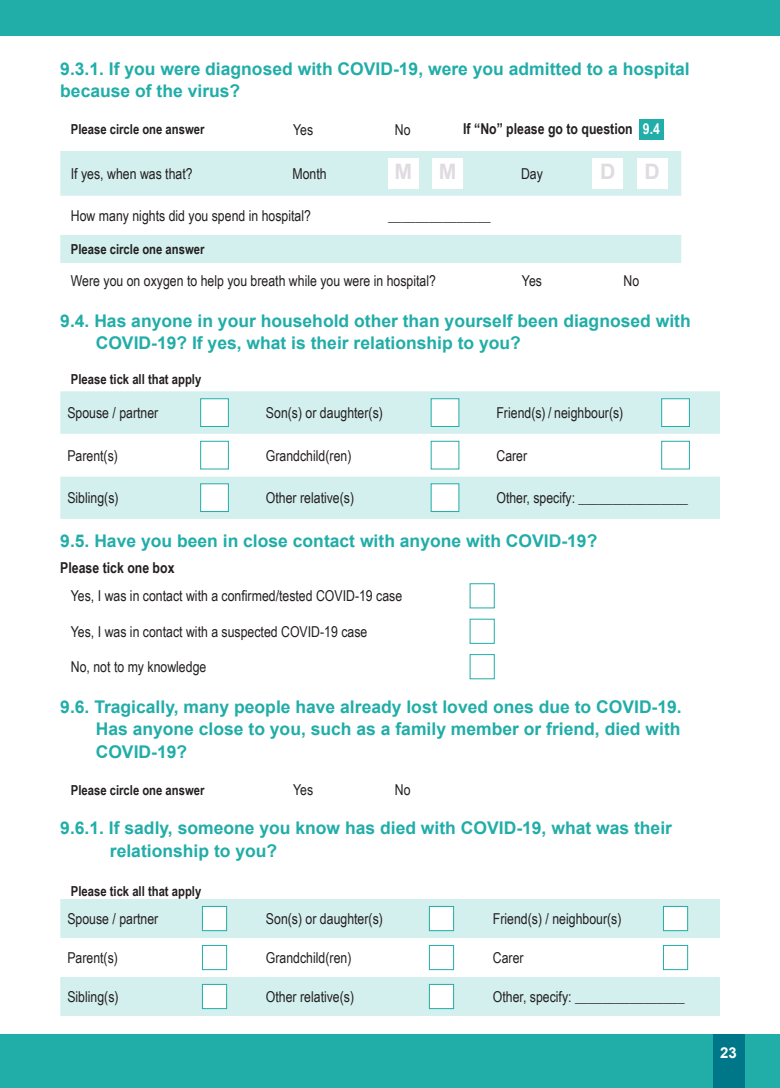
<style>
.page{position:relative;width:780px;height:1088px;background:#fff}
.page>*{position:absolute;margin:0;border:0;box-sizing:border-box;transform-origin:0 0}
.t1{font:700 21.25px "Arial";color:#e0dbe1}
.HEADING_1{font:700 17.5px/22.5px "Arial";color:#21ada8}
.TABLE_TEXT{font:15px "Arial Narrow";color:#231f20}
.TABLE_TEXT-2{font:700 15px "Arial Narrow";color:#231f20}
.Instruction{font:700 15px "Arial Narrow";color:#231f20}
.TABLE_TEXT-3{font:700 15px "Arial Narrow";color:#fff}
.t2{font:700 15px "Arial";color:#fff}
.TABLE_TEXT-4{font:700 13.75px "Arial Narrow";color:#231f20}
.Instruction-2{font:700 13.75px "Arial Narrow";color:#231f20}
</style>
<div class="page">
<div style="left:0;top:0;width:780px;height:35px;background:#21ada8"></div>
<div style="left:0;top:1035px;width:780px;height:53px;background:#21ada8"></div>
<div style="left:712px;top:1035px;width:32px;height:53px;background:#078"></div>
<div style="left:60px;top:151px;width:621px;height:45px;background:#d3efee"></div>
<div style="left:60px;top:235px;width:621px;height:28px;background:#d3efee"></div>
<div style="left:388px;top:158px;width:30px;height:31px;background:#fff"></div>
<div style="left:432px;top:158px;width:31px;height:31px;background:#fff"></div>
<div style="left:592px;top:158px;width:31px;height:31px;background:#fff"></div>
<div style="left:636px;top:158px;width:31px;height:31px;background:#fff"></div>
<div style="left:60px;top:391px;width:659px;height:128px;background:#d3efee"></div>
<svg style="left:60px;top:434px;width:659px;height:42px"></svg>
<div style="left:200px;top:398px;width:29px;height:29px;background:#fff;border:1px solid #21ada8"></div>
<div style="left:431px;top:398px;width:28px;height:29px;background:#fff;border:1px solid #21ada8"></div>
<div style="left:661px;top:398px;width:28px;height:29px;background:#fff;border:1px solid #21ada8"></div>
<div style="left:200px;top:441px;width:29px;height:28px;background:#fff;border:1px solid #21ada8"></div>
<div style="left:431px;top:441px;width:28px;height:28px;background:#fff"></div>
<div style="left:661px;top:441px;width:28px;height:28px;background:#fff;border:1px solid #21ada8"></div>
<div style="left:200px;top:483px;width:29px;height:29px;background:#fff;border:1px solid #21ada8"></div>
<div style="left:431px;top:483px;width:28px;height:29px;background:#fff;border:1px solid #21ada8"></div>
<div style="left:60px;top:899px;width:659px;height:117px;background:#d3efee"></div>
<svg style="left:60px;top:938px;width:659px;height:39px"></svg>
<div style="left:202px;top:906px;width:25px;height:25px;background:#fff;border:1px solid #21ada8"></div>
<div style="left:429px;top:906px;width:25px;height:25px;background:#fff;border:1px solid #21ada8"></div>
<div style="left:663px;top:906px;width:25px;height:25px;background:#fff;border:1px solid #21ada8"></div>
<div style="left:202px;top:945px;width:25px;height:25px;background:#fff;border:1px solid #21ada8"></div>
<div style="left:429px;top:945px;width:25px;height:25px;background:#fff;border:1px solid #21ada8"></div>
<div style="left:663px;top:945px;width:25px;height:25px;background:#fff;border:1px solid #21ada8"></div>
<div style="left:202px;top:984px;width:25px;height:25px;background:#fff;border:1px solid #21ada8"></div>
<div style="left:429px;top:984px;width:25px;height:25px;background:#fff;border:1px solid #21ada8"></div>
<div style="left:639px;top:120px;width:24px;height:20px;background:#21ada8"></div>
<p class="HEADING_1" style="left:60px;top:58px;width:631px">9.3.1. If you were diagnosed with COVID-19, were you admitted to a hospital because of the virus?</p>
<p class="TABLE_TEXT-4" style="left:71px;top:119px;width:135px">Please circle one answer</p>
<p class="TABLE_TEXT" style="left:293px;top:119px;width:22px">Yes</p>
<p class="TABLE_TEXT" style="left:395px;top:119px;width:17px">No</p>
<p class="TABLE_TEXT-2" style="left:463px;top:117px;width:171px">If “No” please go to question</p>
<p class="TABLE_TEXT" style="left:71px;top:163px;width:123px">If yes, when was that?</p>
<p class="TABLE_TEXT" style="left:292px;top:163px;width:36px">Month</p>
<p class="t1" style="left:394px;top:156px;width:19px">M</p>
<p class="t1" style="left:439px;top:156px;width:19px">M</p>
<p class="TABLE_TEXT" style="left:521px;top:163px;width:23px">Day</p>
<p class="t1" style="left:600px;top:156px;width:17px">D</p>
<p class="t1" style="left:644px;top:156px;width:17px">D</p>
<p class="TABLE_TEXT" style="left:71px;top:204px;width:241px">How many nights did you spend in hospital?</p>
<p class="TABLE_TEXT" style="left:388px;top:204px;width:104px">_______________</p>
<p class="TABLE_TEXT-4" style="left:71px;top:239px;width:135px">Please circle one answer</p>
<p class="TABLE_TEXT" style="left:71px;top:270px;width:366px">Were you on oxygen to help you breath while you were in hospital?</p>
<p class="TABLE_TEXT" style="left:522px;top:270px;width:22px">Yes</p>
<p class="TABLE_TEXT" style="left:623px;top:270px;width:17px">No</p>
<p class="HEADING_1" style="left:96px;top:309px;width:596px;text-indent:-35px">9.4. Has anyone in your household other than yourself been diagnosed with<br>COVID-19? If yes, what is their relationship to you?</p>
<p class="Instruction-2" style="left:71px;top:369px;width:132px">Please tick all that apply</p>
<p class="TABLE_TEXT" style="left:67px;top:402px;width:92px">Spouse / partner</p>
<p class="TABLE_TEXT" style="left:266px;top:402px;width:118px">Son(s) or daughter(s)</p>
<p class="TABLE_TEXT" style="left:496px;top:402px;width:128px">Friend(s) / neighbour(s)</p>
<p class="TABLE_TEXT" style="left:67px;top:444px;width:52px">Parent(s)</p>
<p class="TABLE_TEXT" style="left:266px;top:444px;width:87px">Grandchild(ren)</p>
<p class="TABLE_TEXT" style="left:496px;top:444px;width:32px">Carer</p>
<p class="TABLE_TEXT" style="left:67px;top:487px;width:53px">Sibling(s)</p>
<p class="TABLE_TEXT" style="left:266px;top:487px;width:90px">Other relative(s)</p>
<p class="TABLE_TEXT" style="left:496px;top:487px;width:193px">Other, specify: ________________</p>
<p class="HEADING_1" style="left:60px;top:530px;width:538px">9.5. Have you been in close contact with anyone with COVID-19?</p>
<p class="Instruction" style="left:60px;top:556px;width:116px">Please tick one box</p>
<p class="TABLE_TEXT" style="left:71px;top:585px;width:333px">Yes, I was in contact with a confirmed/tested COVID-19 case</p>
<p class="TABLE_TEXT" style="left:71px;top:620px;width:298px">Yes, I was in contact with a suspected COVID-19 case</p>
<p class="TABLE_TEXT" style="left:71px;top:656px;width:137px">No, not to my knowledge</p>
<p class="HEADING_1" style="left:96px;top:695px;width:587px;text-align:justify;text-indent:-35px">9.6. Tragically, many people have already lost loved ones due to COVID-19.<br>Has anyone close to you, such as a family member or friend, died with COVID-19?</p>
<p class="TABLE_TEXT-4" style="left:71px;top:779px;width:135px">Please circle one answer</p>
<p class="TABLE_TEXT" style="left:293px;top:779px;width:22px">Yes</p>
<p class="TABLE_TEXT" style="left:395px;top:779px;width:17px">No</p>
<p class="HEADING_1" style="left:110px;top:817px;width:563px;text-indent:-50px">9.6.1. If sadly, someone you know has died with COVID-19, what was their relationship to you?</p>
<p class="Instruction-2" style="left:71px;top:880px;width:132px">Please tick all that apply</p>
<p class="TABLE_TEXT" style="left:67px;top:908px;width:92px">Spouse / partner</p>
<p class="TABLE_TEXT" style="left:266px;top:908px;width:118px">Son(s) or daughter(s)</p>
<p class="TABLE_TEXT" style="left:493px;top:908px;width:130px">Friend(s) / neighbour(s)</p>
<p class="TABLE_TEXT" style="left:67px;top:947px;width:52px">Parent(s)</p>
<p class="TABLE_TEXT" style="left:266px;top:947px;width:87px">Grandchild(ren)</p>
<p class="TABLE_TEXT" style="left:493px;top:947px;width:32px">Carer</p>
<p class="TABLE_TEXT" style="left:67px;top:986px;width:53px">Sibling(s)</p>
<p class="TABLE_TEXT" style="left:266px;top:986px;width:90px">Other relative(s)</p>
<p class="TABLE_TEXT" style="left:493px;top:986px;width:193px">Other, specify: ________________</p>
<p class="TABLE_TEXT-3" style="left:643px;top:118px;width:19px">9.4</p>
<p class="t2" style="left:720px;top:1042px;width:18px">23</p>
</div>
